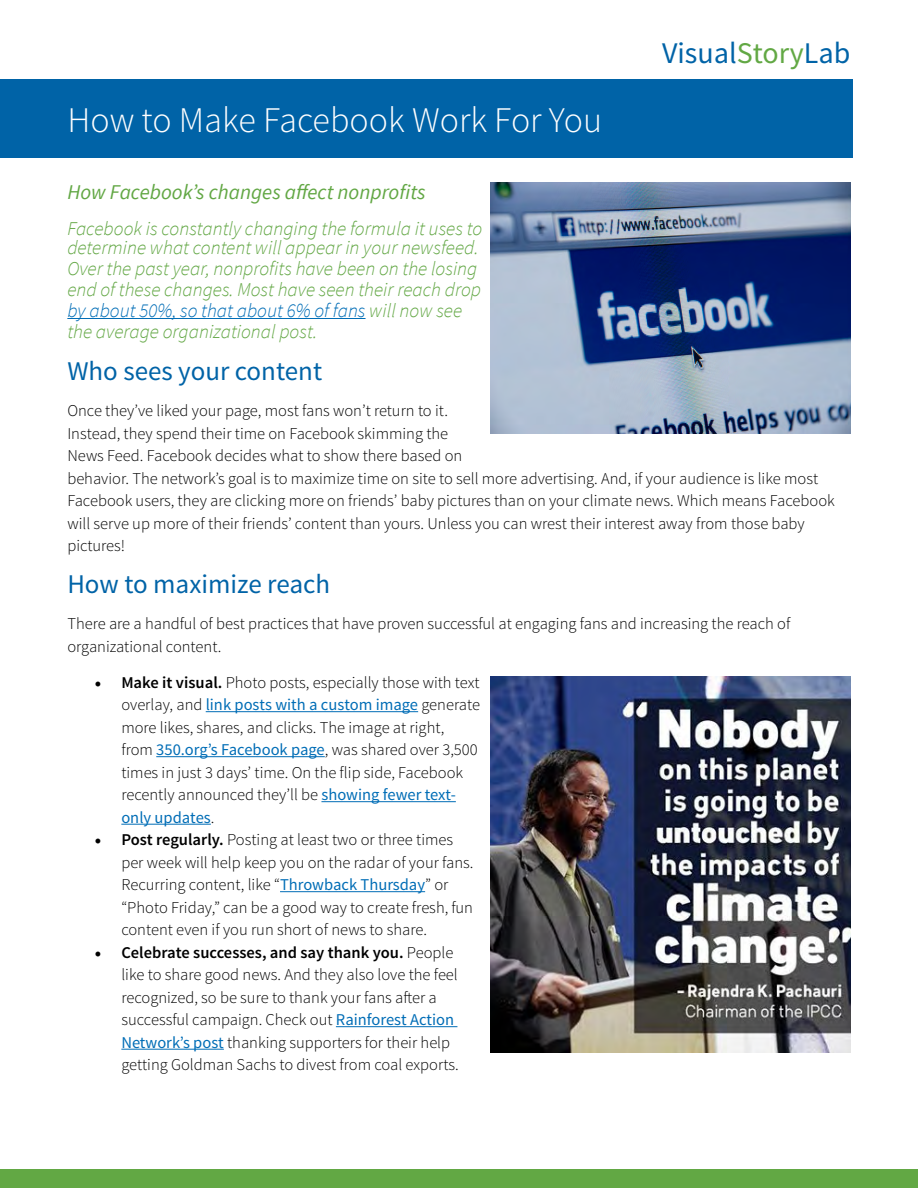
<style>
.page{position:relative;width:918px;height:1188px;background:#fff}
.page>*{position:absolute;margin:0;border:0;box-sizing:border-box;transform-origin:0 0}
.t1{font:300 36px "Source Sans Pro";color:#fff}
.t2{font:30px "Source Sans Pro";color:#0063a7}
.t3{font:27px "Source Sans Pro";color:#0063a7}
.t4{font:italic 21px "Source Sans Pro";color:#62a744}
.t5{font:italic 300 19.5px/20.7px "Source Sans Pro";color:#62a744}
.t6{font:300 16.5px/22.5px "Source Sans Pro";color:#000}
.s1{color:#62a844}
.s2{color:#006db6}
.s3{font-family:"Minion Pro";font-weight:600;font-size:18px}
.s4{font-weight:600}
.s5{font-weight:400;color:#006db6}
</style>
<div class="page">
<div style="left:1px;top:1169px;width:917px;height:19px;background:#62a844"></div>
<div style="left:0;top:79px;width:852px;height:79px;background:#0063a7"></div>
<hr style="left:67px;top:318px;width:299px;height:1px;background:#006db6">
<hr style="left:206px;top:711px;width:212px;height:1px;background:#006db6">
<hr style="left:156px;top:756px;width:169px;height:1px;background:#006db6">
<hr style="left:321px;top:801px;width:135px;height:1px;background:#006db6">
<hr style="left:121px;top:824px;width:90px;height:1px;background:#006db6">
<hr style="left:280px;top:891px;width:145px;height:1px;background:#006db6">
<hr style="left:336px;top:1026px;width:121px;height:1px;background:#006db6">
<hr style="left:121px;top:1049px;width:103px;height:1px;background:#006db6">
<img style="left:490px;top:183px;width:361px;height:251px">
<img style="left:490px;top:676px;width:361px;height:377px">
<h1 class="t1" style="left:68px;top:98px;width:536px">How to Make Facebook Work For You</h1>
<h2 class="t2" style="left:662px;top:34px;width:190px">Visual<span class="s1">Story</span>Lab</h2>
<p class="t4" style="left:67px;top:179px;width:360px">How Facebook’s changes affect nonprofits</p>
<p class="t5" style="left:67px;top:218px;width:416px">Facebook is constantly changing the formula it uses to determine what content will appear in your newsfeed.<br>Over the past year, nonprofits have been on the losing end of these changes. Most have seen their reach drop <span class="s2">by about 50%, so that about 6% of fans</span> will now see the average organizational post.</p>
<h3 class="t3" style="left:67px;top:354px;width:256px">Who sees your content</h3>
<p class="t6" style="left:67px;top:399px;width:769px">Once they’ve liked your page, most fans won’t return to it.<br>Instead, they spend their time on Facebook skimming the<br>News Feed. Facebook decides what to show there based on<br>behavior. The network’s goal is to maximize time on site to sell more advertising. And, if your audience is like most Facebook users, they are clicking more on friends’ baby pictures than on your climate news. Which means Facebook will serve up more of their friends’ content than yours. Unless you can wrest their interest away from those baby pictures!</p>
<h3 class="t3" style="left:67px;top:567px;width:264px">How to maximize reach</h3>
<p class="t6" style="left:67px;top:612px;width:724px">There are a handful of best practices that have proven successful at engaging fans and increasing the reach of organizational content.</p>
<p class="t6" style="left:121px;top:671px;width:360px;text-indent:-27px"><span class="s3">•</span> <span class="s4">Make it visual.</span> Photo posts, especially those with text overlay, and <span class="s5">link posts with a custom image</span> generate more likes, shares, and clicks. The image at right, from <span class="s5">350.org’s Facebook page</span>, was shared over 3,500 times in just 3 days’ time. On the flip side, Facebook recently announced they’ll be <span class="s5">showing fewer text&shy;only updates</span>.</p>
<p class="t6" style="left:121px;top:828px;width:354px;text-indent:-27px"><span class="s3">•</span> <span class="s4">Post regularly.</span> Posting at least two or three times per week will help keep you on the radar of your fans.<br>Recurring content, like “<span class="s5">Throwback Thursday</span>” or “Photo Friday,” can be a good way to create fresh, fun content even if you run short of news to share.</p>
<p class="t6" style="left:121px;top:941px;width:339px;text-indent:-27px"><span class="s3">•</span> <span class="s4">Celebrate successes, and say thank you.</span> People like to share good news. And they also love the feel recognized, so be sure to thank your fans after a successful campaign. Check out <span class="s5">Rainforest Action Network’s post</span> thanking supporters for their help getting Goldman Sachs to divest from coal exports.</p>
</div>
